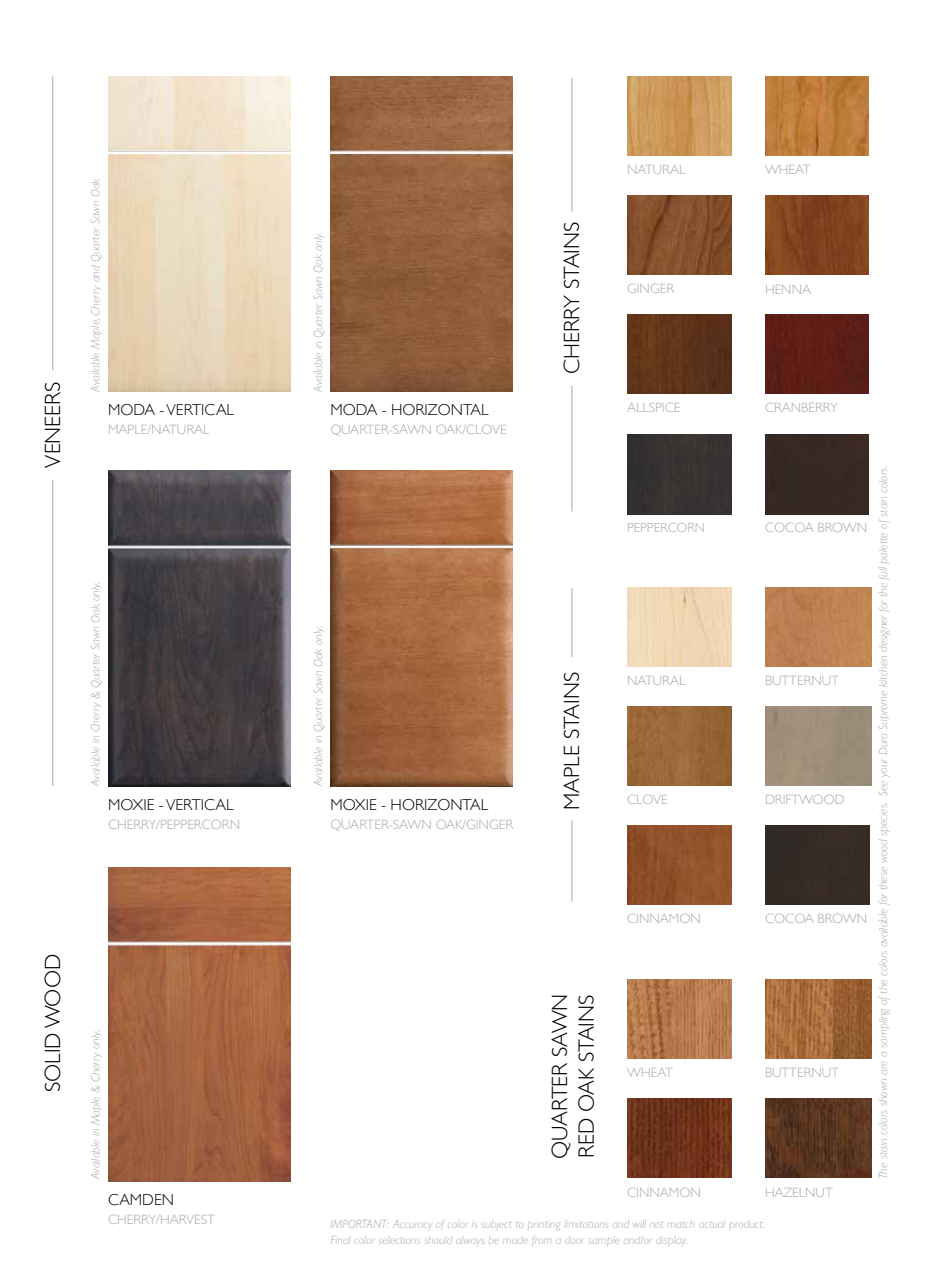
<style>
.page{position:relative;width:945px;height:1269px;background:#fff}
.page>*{position:absolute;margin:0;border:0;box-sizing:border-box;transform-origin:0 0}
.t1{font:300 22.05px/26.4px "Gill Sans";color:#000}
.t2{font:300 15.75px "Gill Sans";color:#000}
.t3{font:300 13.5px "Gill Sans";color:#a7a9ac}
.t4{font:300 13.2px "Gill Sans";color:#a7a9ac}
.t5{font:italic 300 12px/16.5px "Gill Sans";color:#a7a9ac}
</style>
<div class="page">
<img style="left:627px;top:196px;width:105px;height:79px">
<img style="left:108px;top:868px;width:182px;height:313px">
<hr style="left:52px;top:76px;width:1px;height:294px;background:#a7a9ac">
<hr style="left:52px;top:480px;width:1px;height:306px;background:#a7a9ac">
<img style="left:330px;top:471px;width:182px;height:316px">
<img style="left:330px;top:77px;width:182px;height:314px">
<img style="left:108px;top:471px;width:182px;height:316px">
<hr style="left:571px;top:78px;width:1px;height:134px;background:#a7a9ac">
<hr style="left:571px;top:386px;width:1px;height:126px;background:#a7a9ac">
<img style="left:627px;top:77px;width:105px;height:79px">
<img style="left:627px;top:315px;width:105px;height:79px">
<div style="left:627px;top:435px;width:105px;height:79px;background:#363231"></div>
<img style="left:627px;top:980px;width:105px;height:79px">
<img style="left:627px;top:1099px;width:105px;height:79px">
<img style="left:627px;top:587px;width:105px;height:79px">
<img style="left:627px;top:706px;width:105px;height:79px">
<img style="left:765px;top:587px;width:107px;height:79px">
<img style="left:765px;top:77px;width:104px;height:79px">
<img style="left:765px;top:196px;width:103px;height:79px">
<div style="left:765px;top:315px;width:103px;height:79px;background:#5c1e17"></div>
<div style="left:765px;top:435px;width:103px;height:79px;background:#362822"></div>
<img style="left:765px;top:980px;width:107px;height:79px">
<img style="left:765px;top:1099px;width:107px;height:79px">
<div style="left:765px;top:825px;width:105px;height:79px;background:#352b25"></div>
<hr style="left:571px;top:588px;width:1px;height:69px;background:#a7a9ac">
<hr style="left:571px;top:821px;width:1px;height:81px;background:#a7a9ac">
<img style="left:627px;top:825px;width:105px;height:79px">
<h1 class="t1" style="left:40px;top:468px;width:87px;rotate:-90deg">VENEERS</h1>
<p class="t5" style="left:87px;top:392px;width:215px;rotate:-90deg">Available Maple, Cherry and Quarter Sawn Oak</p>
<h2 class="t2" style="left:108px;top:401px;width:128px">MODA - VERTICAL</h2>
<p class="t3" style="left:108px;top:422px;width:103px">MAPLE/NATURAL</p>
<p class="t5" style="left:87px;top:786px;width:205px;rotate:-90deg">Available in Cherry &amp; Quarter Sawn Oak only.</p>
<h2 class="t2" style="left:108px;top:796px;width:127px">MOXIE - VERTICAL</h2>
<p class="t3" style="left:108px;top:817px;width:134px">CHERRY/PEPPERCORN</p>
<h1 class="t1" style="left:40px;top:1092px;width:140px;rotate:-90deg">SOLID WOOD</h1>
<p class="t5" style="left:87px;top:1179px;width:151px;rotate:-90deg">Available in Maple &amp; Cherry only.</p>
<h2 class="t2" style="left:108px;top:1191px;width:67px">CAMDEN</h2>
<p class="t3" style="left:108px;top:1212px;width:108px">CHERRY/HARVEST</p>
<p class="t3" style="left:627px;top:162px;width:60px">NATURAL</p>
<p class="t3" style="left:765px;top:162px;width:47px">WHEAT</p>
<p class="t5" style="left:310px;top:392px;width:161px;rotate:-90deg">Available in Quarter Sawn Oak only.</p>
<h2 class="t2" style="left:330px;top:401px;width:160px">MODA - HORIZONTAL</h2>
<p class="t3" style="left:330px;top:422px;width:178px">QUARTER-SAWN OAK/CLOVE</p>
<p class="t5" style="left:310px;top:786px;width:161px;rotate:-90deg">Available in Quarter Sawn Oak only.</p>
<h2 class="t2" style="left:330px;top:796px;width:159px">MOXIE - HORIZONTAL</h2>
<p class="t3" style="left:330px;top:817px;width:184px">QUARTER-SAWN OAK/GINGER</p>
<h1 class="t1" style="left:559px;top:374px;width:154px;rotate:-90deg">CHERRY STAINS</h1>
<p class="t3" style="left:627px;top:281px;width:48px">GINGER</p>
<p class="t3" style="left:627px;top:400px;width:55px">ALLSPICE</p>
<p class="t4" style="left:627px;top:520px;width:80px">PEPPERCORN</p>
<h1 class="t1" style="left:559px;top:810px;width:139px;rotate:-90deg">MAPLE STAINS</h1>
<p class="t3" style="left:627px;top:673px;width:60px">NATURAL</p>
<p class="t3" style="left:627px;top:792px;width:42px">CLOVE</p>
<h1 class="t1" style="left:547px;top:1159px;width:167px;rotate:-90deg">QUARTER SAWN<br>RED OAK STAINS</h1>
<p class="t3" style="left:627px;top:911px;width:75px">CINNAMON</p>
<p class="t3" style="left:627px;top:1065px;width:47px">WHEAT</p>
<p class="t3" style="left:627px;top:1184px;width:75px">CINNAMON</p>
<p class="t3" style="left:765px;top:282px;width:48px">HENNA</p>
<p class="t3" style="left:765px;top:400px;width:74px">CRANBERRY</p>
<p class="t3" style="left:765px;top:520px;width:104px">COCOA BROWN</p>
<p class="t3" style="left:765px;top:673px;width:75px">BUTTERNUT</p>
<p class="t3" style="left:765px;top:792px;width:81px">DRIFTWOOD</p>
<p class="t3" style="left:765px;top:910px;width:104px">COCOA BROWN</p>
<p class="t3" style="left:765px;top:1065px;width:75px">BUTTERNUT</p>
<p class="t3" style="left:765px;top:1184px;width:69px">HAZELNUT</p>
<p class="t5" style="left:330px;top:1216px;width:436px">IMPORTANT: Accuracy of color is subject to printing limitations and will not match actual product.<br>Final color selections should always be made from a door sample and/or display.</p>
<p class="t5" style="left:875px;top:1179px;width:715px;rotate:-90deg">The stain colors shown are a sampling of the colors available for these wood species. See your Dura Supreme kitchen designer for the full palette of stain colors.</p>
</div>
